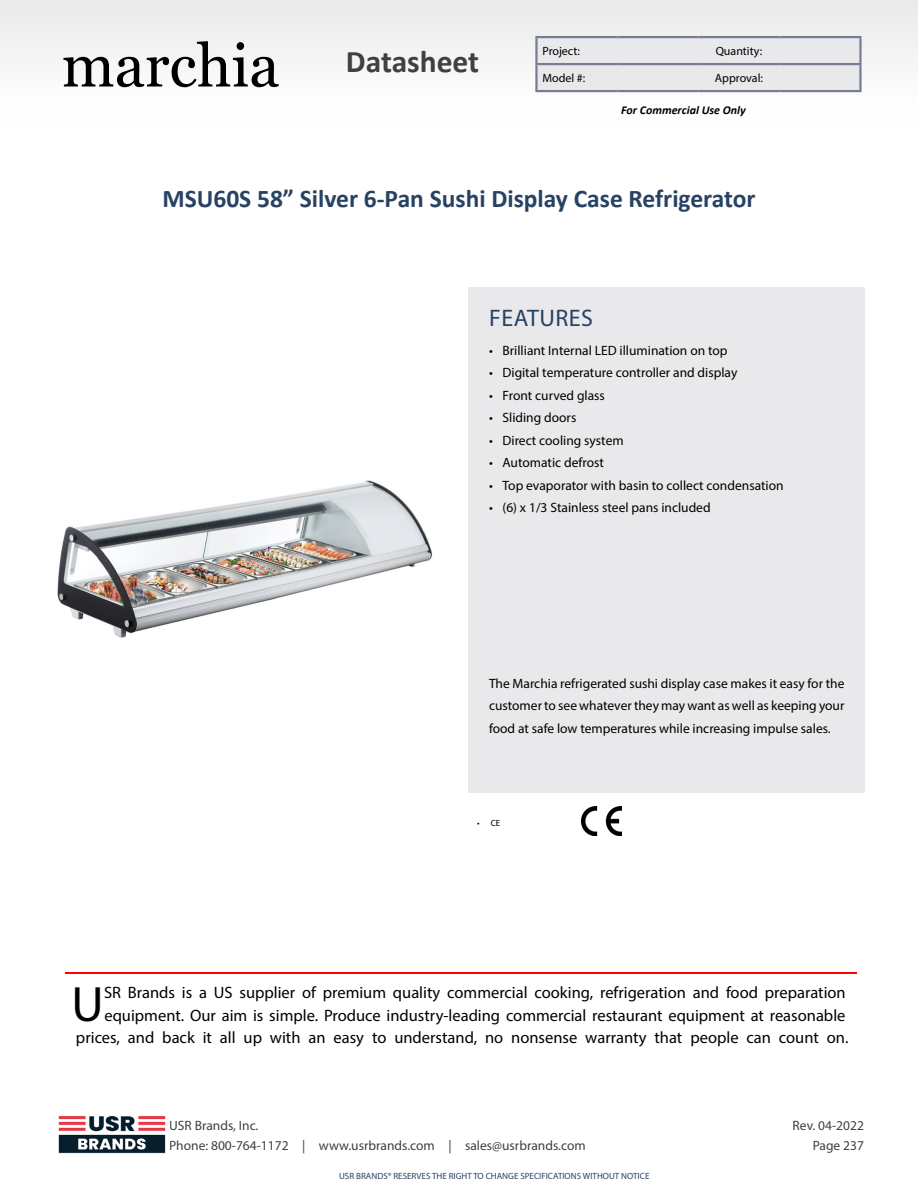
<style>
.page{position:relative;width:918px;height:1188px;background:#fff}
.page>*{position:absolute;margin:0;border:0;box-sizing:border-box;transform-origin:0 0}
.t1{font:49.95px "Myriad Pro";color:#000}
.t2{font:700 31.5px "Calibri";color:#404042}
.t3{font:700 25.5px "Calibri";color:#274262}
.t4{font:24px "Myriad Pro";letter-spacing:.02em;color:#274262}
.t5{font:16.5px/22.5px "Myriad Pro";color:#000;text-align:right}
.t6{font:13.5px/22.5px "Myriad Pro";color:#000;text-align:justify}
.t7{font:13.5px/19.5px "Myriad Pro";color:#404042}
.t8{font:12px "Myriad Pro";color:#000}
.t9{font:italic 700 12px "Calibri";color:#000}
.t10{font:9px "Myriad Pro";color:#274262}
.t11{font:9px "Myriad Pro";color:#000}
.s1{font-family:"Georgia";font-weight:400;font-size:60px;color:#000}
</style>
<div class="page">
<hr style="left:65px;top:972px;width:792px;height:2px;background:#f00">
<img style="left:581px;top:807px;width:40px;height:28px">
<div style="left:469px;top:287px;width:396px;height:505px;background:#e9e9ec"></div>
<img style="left:57px;top:480px;width:376px;height:158px">
<div style="left:0;top:0;width:918px;height:127px;background:#f5f6f6"></div>
<div style="left:538px;top:38px;width:321px;height:52px;background:#e9e9ec"></div>
<hr style="left:535px;top:36px;width:82px;height:2px;background:#777d95">
<hr style="left:535px;top:38px;width:3px;height:25px;background:#777d95">
<hr style="left:617px;top:36px;width:81px;height:2px;background:#777d95">
<hr style="left:698px;top:36px;width:81px;height:2px;background:#777d95">
<hr style="left:779px;top:36px;width:83px;height:2px;background:#777d95">
<hr style="left:859px;top:38px;width:3px;height:25px;background:#777d95">
<hr style="left:535px;top:63px;width:82px;height:2px;background:#777d95">
<hr style="left:535px;top:65px;width:3px;height:25px;background:#777d95">
<hr style="left:617px;top:63px;width:81px;height:2px;background:#777d95">
<hr style="left:698px;top:63px;width:81px;height:2px;background:#777d95">
<hr style="left:779px;top:63px;width:83px;height:2px;background:#777d95">
<hr style="left:859px;top:65px;width:3px;height:25px;background:#777d95">
<hr style="left:535px;top:90px;width:82px;height:2px;background:#777d95">
<hr style="left:617px;top:90px;width:81px;height:2px;background:#777d95">
<hr style="left:698px;top:90px;width:81px;height:2px;background:#777d95">
<hr style="left:779px;top:90px;width:83px;height:2px;background:#777d95">
<img style="left:58px;top:1115px;width:108px;height:39px">
<h2 class="t2" style="left:62px;top:40px;width:419px"><span class="s1">marchia</span> Datasheet</h2>
<p class="t8" style="left:542px;top:43px;width:39px">Project:</p>
<p class="t8" style="left:716px;top:43px;width:48px">Quantity:</p>
<p class="t8" style="left:542px;top:70px;width:44px">Model #:</p>
<p class="t8" style="left:715px;top:70px;width:50px">Approval:</p>
<p class="t9" style="left:621px;top:102px;width:126px">For Commercial Use Only</p>
<h3 class="t3" style="left:162px;top:180px;width:595px">MSU60S 58” Silver 6-Pan Sushi Display Case Refrigerator</h3>
<h3 class="t4" style="left:489px;top:303px;width:105px">FEATURES</h3>
<p class="t6" style="left:489px;top:339px;width:240px">• Brilliant Internal LED illumination on top</p>
<p class="t6" style="left:489px;top:361px;width:250px">• Digital temperature controller and display</p>
<p class="t6" style="left:489px;top:384px;width:117px">• Front curved glass</p>
<p class="t6" style="left:489px;top:406px;width:89px">• Sliding doors</p>
<p class="t6" style="left:489px;top:429px;width:136px">• Direct cooling system</p>
<p class="t6" style="left:489px;top:451px;width:116px">• Automatic defrost</p>
<p class="t6" style="left:489px;top:474px;width:296px">• Top evaporator with basin to collect condensation</p>
<p class="t6" style="left:489px;top:496px;width:223px">• (6) x 1/3 Stainless steel pans included</p>
<p class="t6" style="left:489px;top:672px;width:357px">The Marchia refrigerated sushi display case makes it easy for the customer to see whatever they may want as well as keeping your food at safe low temperatures while increasing impulse sales.</p>
<p class="t11" style="left:477px;top:817px;width:25px">• CE</p>
<p class="t5" style="left:76px;top:981px;width:774px">SR Brands is a US supplier of premium quality commercial cooking, refrigeration and food preparation equipment. Our aim is simple. Produce industry-leading commercial restaurant equipment at reasonable prices, and back it all up with an easy to understand, no nonsense warranty that people can count on.</p>
<h1 class="t1" style="left:72px;top:973px;width:34px">U</h1>
<p class="t7" style="left:169px;top:1116px;width:418px">USR Brands, Inc.<br>Phone: 800-764-1172 | www.usrbrands.com | sales@usrbrands.com</p>
<p class="t7" style="left:793px;top:1116px;width:73px;text-align:right">Rev. 04-2022<br>Page 237</p>
<p class="t10" style="left:339px;top:1171px;width:312px">USR BRANDS® RESERVES THE RIGHT TO CHANGE SPECIFICATIONS WITHOUT NOTICE</p>
</div>
